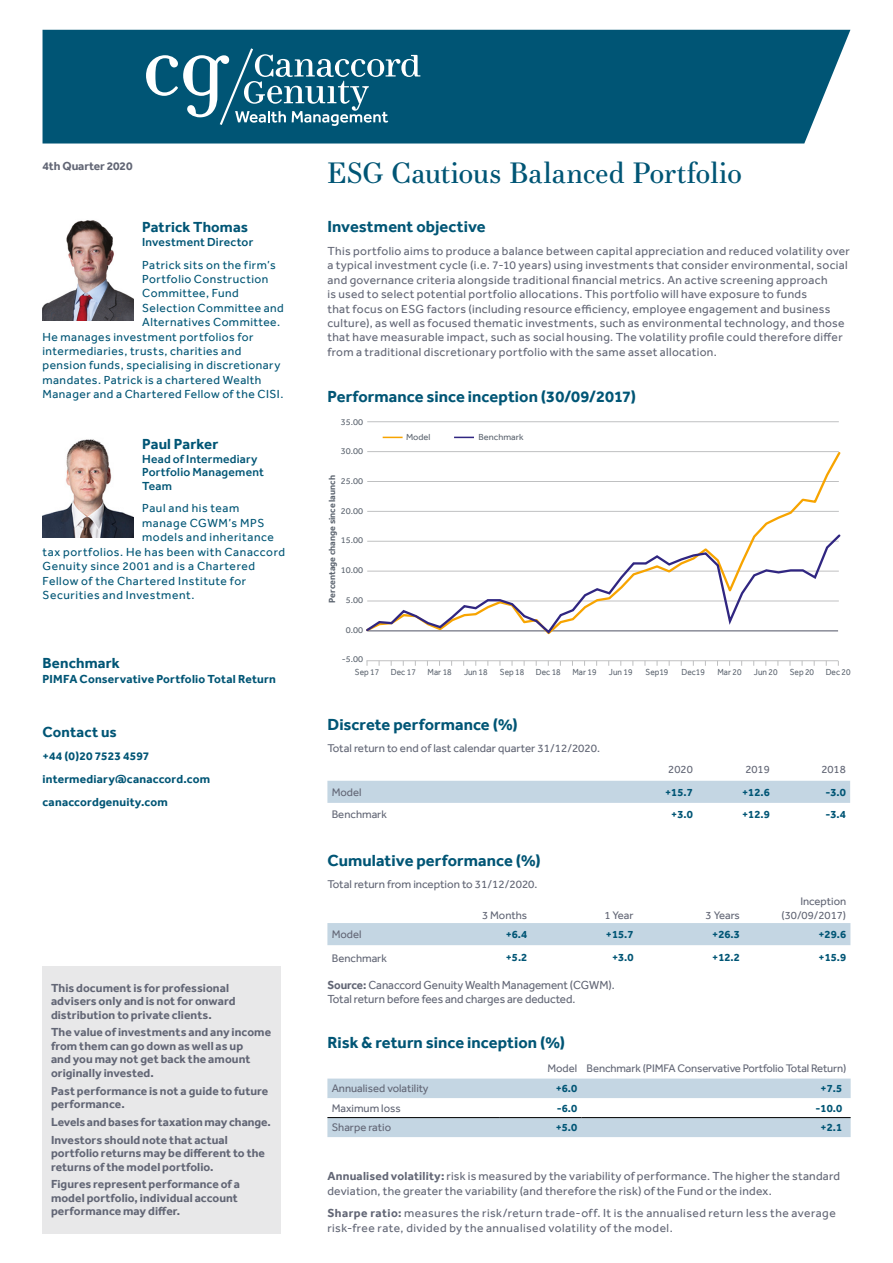
<style>
.page{position:relative;width:893px;height:1263px;background:#fff}
.page>*{position:absolute;margin:0;border:0;box-sizing:border-box;transform-origin:0 0}
.t1{font:28.5px "Essonnes Text";letter-spacing:-.005em;color:#005575}
.t2{font:700 16.5px "Effra";letter-spacing:.005em;color:#005575}
.t3{font:700 15px "Effra";letter-spacing:.01em;color:#005575}
.t4{font:12px/14.4px "Effra";letter-spacing:.03em;color:#626675}
.t5{font:700 12px/13.5px "Effra";letter-spacing:.005em;color:#626675}
.t6{font:12px "Effra";letter-spacing:.04em;color:#005575}
.t7{font:700 12px/23px "Effra";letter-spacing:.015em;color:#005575}
.t8{font:12px/14.2px "Effra";letter-spacing:-.005em;color:#626675}
.t9{font:500 12px/13.5px "Effra";letter-spacing:.02em;color:#005575}
.t10{font:11.55px "Effra";color:#626675}
.t11{font:11.25px/13.5px "Effra";color:#626675;text-align:right}
.t12{font:700 11.25px "Effra";color:#005575}
.t13{font:700 9.15px "Effra";color:#5e6671}
.t14{font:9px "Effra";color:#5e6671;scale:.92 1}
.t15{font:9px "Effra";color:#5e6671}
.s1{font-weight:700}
</style>
<div class="page">
<hr style="left:367px;top:421px;width:472px;height:1px;background:#bfc0c1">
<svg style="left:383px;top:437px;width:20px;height:1px"></svg>
<svg style="left:454px;top:437px;width:20px;height:1px"></svg>
<hr style="left:366px;top:660px;width:472px;height:1px;background:#bfc0c1">
<svg style="left:367px;top:451px;width:474px;height:81px"></svg>
<svg style="left:366px;top:532px;width:475px;height:103px"></svg>
<div style="left:43px;top:966px;width:238px;height:267px;background:#e8e8e9"></div>
<div style="left:43px;top:30px;width:807px;height:114px;background:#005575"></div>
<svg style="left:146px;top:48px;width:274px;height:78px;background:#327690"></svg>
<img style="left:43px;top:439px;width:91px;height:98px">
<img style="left:43px;top:220px;width:91px;height:100px">
<div style="left:327px;top:923px;width:523px;height:22px;background:#c4d6e3"></div>
<svg style="left:327px;top:1078px;width:524px;height:59px"></svg>
<hr style="left:327px;top:1117px;width:172px;height:1px;background:#000">
<hr style="left:499px;top:1117px;width:82px;height:1px;background:#000">
<hr style="left:581px;top:1117px;width:270px;height:1px;background:#000">
<div style="left:327px;top:781px;width:523px;height:22px;background:#c4d6e3"></div>
<p class="t5" style="left:43px;top:159px;width:92px">4th Quarter 2020</p>
<p class="t3" style="left:142px;top:218px;width:107px">Patrick Thomas</p>
<p class="t9" style="left:142px;top:235px;width:113px">Investment Director</p>
<p class="t6" style="left:142px;top:257px;width:135px">Patrick sits on the firm’s</p>
<p class="t6" style="left:142px;top:272px;width:128px">Portfolio Construction</p>
<p class="t6" style="left:142px;top:286px;width:98px">Committee, Fund</p>
<p class="t6" style="left:142px;top:301px;width:143px">Selection Committee and</p>
<p class="t6" style="left:142px;top:315px;width:140px">Alternatives Committee.</p>
<p class="t6" style="left:43px;top:329px;width:212px">He manages investment portfolios for</p>
<p class="t6" style="left:43px;top:344px;width:200px">intermediaries, trusts, charities and</p>
<p class="t6" style="left:43px;top:358px;width:239px">pension funds, specialising in discretionary</p>
<p class="t6" style="left:43px;top:373px;width:220px">mandates. Patrick is a chartered Wealth</p>
<p class="t6" style="left:43px;top:387px;width:242px">Manager and a Chartered Fellow of the CISI.</p>
<p class="t3" style="left:142px;top:435px;width:78px">Paul Parker</p>
<p class="t9" style="left:142px;top:452px;width:123px">Head of Intermediary<br>Portfolio Management<br>Team</p>
<p class="t6" style="left:142px;top:501px;width:99px">Paul and his team</p>
<p class="t6" style="left:142px;top:516px;width:124px">manage CGWM’s MPS</p>
<p class="t6" style="left:142px;top:530px;width:133px">models and inheritance</p>
<p class="t6" style="left:43px;top:544px;width:244px">tax portfolios. He has been with Canaccord</p>
<p class="t6" style="left:43px;top:559px;width:214px">Genuity since 2001 and is a Chartered</p>
<p class="t6" style="left:43px;top:573px;width:205px">Fellow of the Chartered Institute for</p>
<p class="t6" style="left:43px;top:588px;width:154px">Securities and Investment.</p>
<p class="t3" style="left:43px;top:654px;width:79px">Benchmark</p>
<p class="t7" style="left:43px;top:667px;width:235px">PIMFA Conservative Portfolio Total Return</p>
<p class="t3" style="left:43px;top:723px;width:76px">Contact us</p>
<p class="t7" style="left:43px;top:744px;width:169px">+44 (0)20 7523 4597 intermediary@canaccord.com canaccordgenuity.com</p>
<p class="t5" style="left:51px;top:981px;width:186px">This document is for professional advisers only and is not for onward distribution to private clients.</p>
<p class="t5" style="left:51px;top:1025px;width:222px">The value of investments and any income from them can go down as well as up<br>and you may not get back the amount originally invested.</p>
<p class="t5" style="left:51px;top:1084px;width:219px">Past performance is not a guide to future performance.</p>
<p class="t5" style="left:51px;top:1113px;width:221px;line-height:17.7px">Levels and bases for taxation may change.<br>Investors should note that actual</p>
<p class="t5" style="left:51px;top:1146px;width:216px">portfolio returns may be different to the returns of the model portfolio.</p>
<p class="t5" style="left:51px;top:1177px;width:190px">Figures represent performance of a model portfolio, individual account performance may differ.</p>
<h1 class="t1" style="left:327px;top:152px;width:416px">ESG Cautious Balanced Portfolio</h1>
<h2 class="t2" style="left:327px;top:217px;width:160px">Investment objective</h2>
<p class="t4" style="left:327px;top:244px;width:524px">This portfolio aims to produce a balance between capital appreciation and reduced volatility over a typical investment cycle (i.e. 7-10 years) using investments that consider environmental, social and governance criteria alongside traditional financial metrics. An active screening approach<br>is used to select potential portfolio allocations. This portfolio will have exposure to funds<br>that focus on ESG factors (including resource efficiency, employee engagement and business culture), as well as focused thematic investments, such as environmental technology, and those that have measurable impact, such as social housing. The volatility profile could therefore differ from a traditional discretionary portfolio with the same asset allocation.</p>
<h2 class="t2" style="left:327px;top:387px;width:310px">Performance since inception (30/09/2017)</h2>
<p class="t15" style="left:341px;top:416px;width:24px">35.00</p>
<p class="t15" style="left:341px;top:446px;width:24px">30.00</p>
<p class="t15" style="left:341px;top:476px;width:24px">25.00</p>
<p class="t15" style="left:341px;top:505px;width:24px">20.00</p>
<p class="t15" style="left:341px;top:535px;width:24px">15.00</p>
<p class="t15" style="left:341px;top:565px;width:24px">10.00</p>
<p class="t15" style="left:346px;top:594px;width:19px">5.00</p>
<p class="t15" style="left:346px;top:624px;width:19px">0.00</p>
<p class="t15" style="left:342px;top:654px;width:23px">-5.00</p>
<p class="t13" style="left:327px;top:603px;width:129px;rotate:-90deg">Percentage change since launch</p>
<p class="t15" style="left:406px;top:431px;width:26px">Model</p>
<p class="t15" style="left:478px;top:431px;width:47px">Benchmark</p>
<p class="t14" style="left:355px;top:666px;width:28px">Sep 17</p>
<p class="t14" style="left:391px;top:666px;width:29px">Dec 17</p>
<p class="t14" style="left:427px;top:666px;width:28px">Mar 18</p>
<p class="t14" style="left:464px;top:666px;width:27px">Jun 18</p>
<p class="t14" style="left:500px;top:666px;width:28px">Sep 18</p>
<p class="t14" style="left:536px;top:666px;width:29px">Dec 18</p>
<p class="t14" style="left:572px;top:666px;width:28px">Mar 19</p>
<p class="t14" style="left:609px;top:666px;width:27px">Jun 19</p>
<p class="t14" style="left:646px;top:666px;width:26px">Sep19</p>
<p class="t14" style="left:681px;top:666px;width:27px">Dec19</p>
<p class="t14" style="left:717px;top:666px;width:28px">Mar 20</p>
<p class="t14" style="left:754px;top:666px;width:27px">Jun 20</p>
<p class="t14" style="left:790px;top:666px;width:28px">Sep 20</p>
<p class="t14" style="left:826px;top:666px;width:29px">Dec 20</p>
<h2 class="t2" style="left:327px;top:714px;width:192px">Discrete performance (%)</h2>
<p class="t10" style="left:327px;top:741px;width:274px">Total return to end of last calendar quarter 31/12/2020.</p>
<p class="t11" style="left:668px;top:763px;width:26px">2020</p>
<p class="t11" style="left:745px;top:763px;width:26px">2019</p>
<p class="t11" style="left:821px;top:763px;width:26px">2018</p>
<p class="t11" style="left:332px;top:785px;width:31px">Model</p>
<p class="t12" style="left:665px;top:785px;width:29px">+15.7</p>
<p class="t12" style="left:742px;top:785px;width:29px">+12.6</p>
<p class="t12" style="left:825px;top:785px;width:22px">-3.0</p>
<p class="t11" style="left:332px;top:807px;width:57px">Benchmark</p>
<p class="t12" style="left:671px;top:807px;width:23px">+3.0</p>
<p class="t12" style="left:742px;top:807px;width:29px">+12.9</p>
<p class="t12" style="left:825px;top:807px;width:22px">-3.4</p>
<h2 class="t2" style="left:327px;top:850px;width:215px">Cumulative performance (%)</h2>
<p class="t10" style="left:327px;top:877px;width:212px">Total return from inception to 31/12/2020.</p>
<p class="t11" style="left:482px;top:908px;width:47px">3 Months</p>
<p class="t11" style="left:604px;top:908px;width:31px">1 Year</p>
<p class="t11" style="left:706px;top:908px;width:36px">3 Years</p>
<p class="t11" style="left:781px;top:895px;width:66px">Inception (30/09/2017)</p>
<p class="t11" style="left:332px;top:927px;width:31px">Model</p>
<p class="t12" style="left:506px;top:927px;width:23px">+6.4</p>
<p class="t12" style="left:606px;top:927px;width:29px">+15.7</p>
<p class="t12" style="left:712px;top:927px;width:29px">+26.3</p>
<p class="t12" style="left:818px;top:927px;width:29px">+29.6</p>
<p class="t11" style="left:332px;top:951px;width:57px">Benchmark</p>
<p class="t12" style="left:506px;top:950px;width:23px">+5.2</p>
<p class="t12" style="left:612px;top:950px;width:23px">+3.0</p>
<p class="t12" style="left:712px;top:950px;width:29px">+12.2</p>
<p class="t12" style="left:818px;top:950px;width:29px">+15.9</p>
<p class="t8" style="left:327px;top:977px;width:289px"><span class="s1">Source:</span> Canaccord Genuity Wealth Management (CGWM).<br>Total return before fees and charges are deducted.</p>
<h2 class="t2" style="left:327px;top:1032px;width:239px">Risk &amp; return since inception (%)</h2>
<p class="t11" style="left:547px;top:1061px;width:300px">Model Benchmark (PIMFA Conservative Portfolio Total Return)</p>
<p class="t11" style="left:332px;top:1081px;width:98px">Annualised volatility</p>
<p class="t12" style="left:556px;top:1081px;width:23px">+6.0</p>
<p class="t12" style="left:820px;top:1081px;width:23px">+7.5</p>
<p class="t11" style="left:332px;top:1101px;width:71px">Maximum loss</p>
<p class="t12" style="left:557px;top:1101px;width:22px">-6.0</p>
<p class="t12" style="left:815px;top:1101px;width:28px">-10.0</p>
<p class="t11" style="left:332px;top:1120px;width:61px">Sharpe ratio</p>
<p class="t12" style="left:556px;top:1120px;width:23px">+5.0</p>
<p class="t12" style="left:820px;top:1120px;width:23px">+2.1</p>
<p class="t4" style="left:327px;top:1169px;width:514px"><span class="s1">Annualised volatility:</span> risk is measured by the variability of performance. The higher the standard deviation, the greater the variability (and therefore the risk) of the Fund or the index.</p>
<p class="t4" style="left:327px;top:1206px;width:510px"><span class="s1">Sharpe ratio:</span> measures the risk/return trade-off. It is the annualised return less the average risk-free rate, divided by the annualised volatility of the model.</p>
</div>
